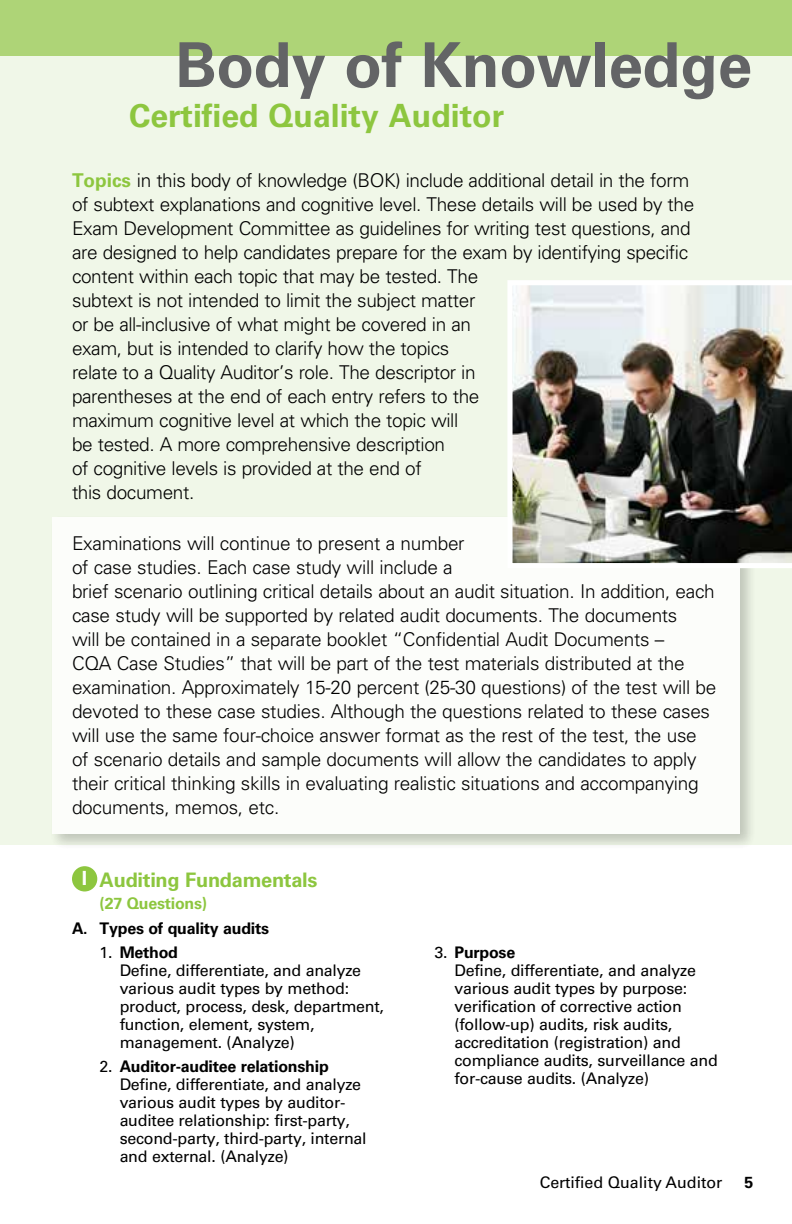
<style>
.page{position:relative;width:792px;height:1224px;background:#fff}
.page>*{position:absolute;margin:0;border:0;box-sizing:border-box;transform-origin:0 0}
.t1{font:700 62px "Univers LT Std";letter-spacing:-.005em;color:#636466}
.t2{font:700 32px "Univers LT Std";color:#8dc63f}
.t3{font:700 20px "Univers LT Std";letter-spacing:-.015em;color:#8dc63f}
.t4{font:300 19px/24px "Univers LT Std";letter-spacing:-.015em;color:#000}
.t5{font:16px/18px "Univers LT Std";letter-spacing:-.015em;color:#000}
.t6{font:700 16px "Univers LT Std";letter-spacing:-.015em;color:#000}
.t7{font:700 16px "Univers LT Std";letter-spacing:-.015em;color:#8dc63f}
.s1{font-weight:700;color:#8dc63f}
.s2{font-size:19.4px;color:#fff}
.s3{font-weight:700}
</style>
<div class="page">
<div style="left:0;top:0;width:792px;height:844px;background:#f0f7e8"></div>
<div style="left:48px;top:514px;width:709px;height:336px;background:#000;opacity:.25"></div>
<div style="left:52px;top:518px;width:688px;height:316px;background:#fff"></div>
<div style="left:72px;top:866px;width:25px;height:25px;background:#8dc63f;border-radius:50%"></div>
<img style="left:507px;top:280px;width:285px;height:288px">
<div style="left:0;top:0;width:792px;height:55px;background:#aed477"></div>
<h1 class="t1" style="left:175px;top:29px;width:578px">Body of Knowledge</h1>
<h2 class="t2" style="left:129px;top:97px;width:377px">Certified Quality Auditor</h2>
<p class="t4" style="left:72px;top:168px;width:624px"><span class="s1">Topics</span> in this body of knowledge (BOK) include additional detail in the form of subtext explanations and cognitive level. These details will be used by the Exam Development Committee as guidelines for writing test questions, and are designed to help candidates prepare for the exam by identifying specific content within each topic that may be tested. The<br>subtext is not intended to limit the subject matter<br>or be all-inclusive of what might be covered in an<br>exam, but is intended to clarify how the topics<br>relate to a Quality Auditor’s role. The descriptor in<br>parentheses at the end of each entry refers to the<br>maximum cognitive level at which the topic will<br>be tested. A more comprehensive description<br>of cognitive levels is provided at the end of<br>this document.</p>
<p class="t4" style="left:72px;top:531px;width:646px">Examinations will continue to present a number<br>of case studies. Each case study will include a<br>brief scenario outlining critical details about an audit situation. In addition, each case study will be supported by related audit documents. The documents<br>will be contained in a separate booklet “Confidential Audit Documents –<br>CQA Case Studies” that will be part of the test materials distributed at the examination. Approximately 15-20 percent (25-30 questions) of the test will be devoted to these case studies. Although the questions related to these cases will use the same four-choice answer format as the rest of the test, the use of scenario details and sample documents will allow the candidates to apply their critical thinking skills in evaluating realistic situations and accompanying documents, memos, etc.</p>
<p class="t3" style="left:82px;top:869px;width:237px"><span class="s2">I</span> Auditing Fundamentals</p>
<p class="t7" style="left:100px;top:894px;width:109px">(27 Questions)</p>
<p class="t6" style="left:72px;top:919px;width:199px">A. Types of quality audits</p>
<p class="t5" style="left:120px;top:943px;width:266px;text-indent:-20px">1. <span class="s3">Method<br></span>Define, differentiate, and analyze various audit types by method: product, process, desk, department, function, element, system, management. (Analyze)</p>
<p class="t5" style="left:120px;top:1057px;width:248px;text-indent:-20px">2. <span class="s3">Auditor-auditee relationship </span>Define, differentiate, and analyze various audit types by auditor&shy;auditee relationship: first-party, second-party, third-party, internal and external. (Analyze)</p>
<p class="t5" style="left:454px;top:943px;width:265px;text-indent:-20px">3. <span class="s3">Purpose<br></span>Define, differentiate, and analyze various audit types by purpose: verification of corrective action (follow-up) audits, risk audits, accreditation (registration) and compliance audits, surveillance and for-cause audits. (Analyze)</p>
<p class="t5" style="left:540px;top:1173px;width:184px">Certified Quality Auditor</p>
<p class="t6" style="left:745px;top:1173px;width:10px">5</p>
</div>
